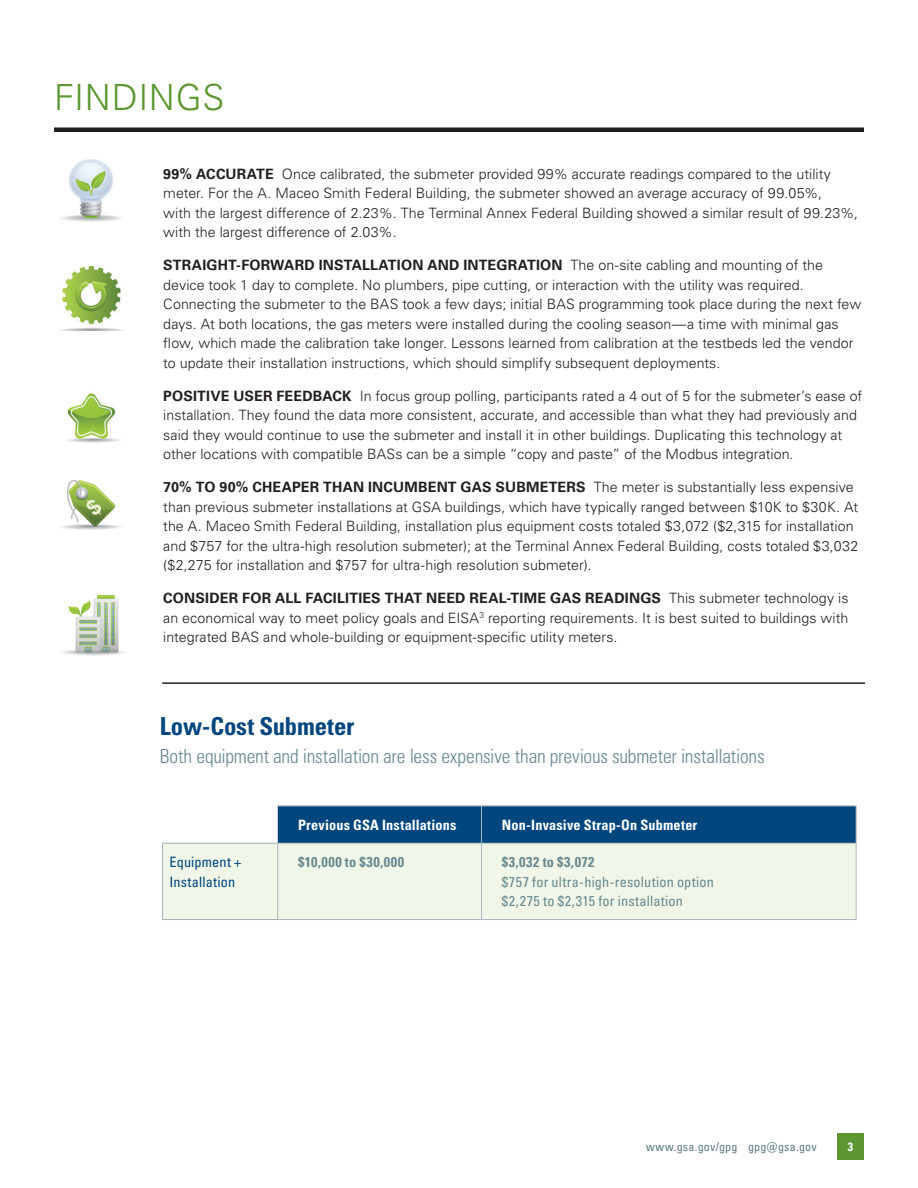
<style>
.page{position:relative;width:918px;height:1188px;background:#fff}
.page>*{position:absolute;margin:0;border:0;box-sizing:border-box;transform-origin:0 0}
.Page_Head{font:300 36px "Univers LT Pro 45";letter-spacing:.015em;color:#5c9731}
.graphic_head_-_Unive{font:700 condensed 24.75px "Univers LT Pro";letter-spacing:-.005em;color:#00467e}
.body_-_u_l{font:300 condensed 19.5px "Univers LT Pro";letter-spacing:-.01em;color:#688990}
.body{font:300 14.25px/19.5px "Univers LT Pro 45";color:#231f20}
.table_body_-_Univers{font:condensed 14.25px "Univers LT Pro";letter-spacing:.015em;color:#688990}
.table_bold_blue_-_Un{font:700 condensed 14.25px "Univers LT Pro";letter-spacing:.015em;color:#fff}
.table_body_-_Univers-2{font:700 condensed 14.25px "Univers LT Pro";letter-spacing:.045em;color:#688990}
.table_medium_blue{font:condensed 14.25px/19.5px "Univers LT Pro";letter-spacing:.01em;color:#00467e}
.t1{font:condensed 12px "Univers LT Pro";letter-spacing:.015em;color:#5c7a80}
.t2{font:700 condensed 12px "Univers LT Pro";color:#fff}
.s1{font-family:"Univers LT Pro 65";font-weight:700}
</style>
<div class="page">
<div style="left:837px;top:1133px;width:27px;height:27px;background:#5c9731"></div>
<img style="left:62px;top:596px;width:63px;height:59px">
<img style="left:67px;top:393px;width:53px;height:50px">
<img style="left:59px;top:266px;width:65px;height:65px">
<hr style="left:54px;top:128px;width:810px;height:4px;background:#231f20">
<img style="left:61px;top:160px;width:60px;height:61px">
<img style="left:61px;top:480px;width:60px;height:50px">
<hr style="left:162px;top:682px;width:703px;height:2px;background:#231f20">
<div style="left:278px;top:807px;width:578px;height:36px;background:#00467e"></div>
<div style="left:163px;top:843px;width:693px;height:77px;background:#f1f7e8"></div>
<hr style="left:278px;top:806px;width:203px;height:1px;background:#abbabe">
<hr style="left:482px;top:806px;width:374px;height:1px;background:#abbabe">
<hr style="left:481px;top:806px;width:1px;height:37px;background:#abbabe">
<hr style="left:856px;top:806px;width:1px;height:37px;background:#abbabe">
<hr style="left:278px;top:843px;width:203px;height:1px;background:#abbabe">
<hr style="left:482px;top:843px;width:374px;height:1px;background:#abbabe">
<hr style="left:481px;top:844px;width:1px;height:75px;background:#abbabe">
<hr style="left:856px;top:844px;width:1px;height:75px;background:#abbabe">
<hr style="left:278px;top:919px;width:203px;height:1px;background:#abbabe">
<hr style="left:482px;top:919px;width:374px;height:1px;background:#abbabe">
<hr style="left:162px;top:843px;width:116px;height:1px;background:#a2b0b4">
<hr style="left:162px;top:844px;width:1px;height:75px;background:#a2b0b4">
<hr style="left:277px;top:844px;width:1px;height:75px;background:#a2b0b4">
<hr style="left:162px;top:919px;width:116px;height:1px;background:#a2b0b4">
<p class="Page_Head" style="left:54px;top:74px;width:172px">FINDINGS</p>
<p class="body" style="left:163px;top:164px;width:696px"><span class="s1">99% ACCURATE</span> Once calibrated, the submeter provided 99% accurate readings compared to the utility meter. For the A. Maceo Smith Federal Building, the submeter showed an average accuracy of 99.05%,<br>with the largest difference of 2.23%. The Terminal Annex Federal Building showed a similar result of 99.23%, with the largest difference of 2.03%.</p>
<p class="body" style="left:163px;top:255px;width:699px"><span class="s1">STRAIGHT-FORWARD INSTALLATION AND INTEGRATION</span> The on-site cabling and mounting of the device took 1 day to complete. No plumbers, pipe cutting, or interaction with the utility was required.<br>Connecting the submeter to the BAS took a few days; initial BAS programming took place during the next few days. At both locations, the gas meters were installed during the cooling season—a time with minimal gas flow, which made the calibration take longer. Lessons learned from calibration at the testbeds led the vendor to update their installation instructions, which should simplify subsequent deployments.</p>
<p class="body" style="left:163px;top:386px;width:701px"><span class="s1">POSITIVE USER FEEDBACK</span> In focus group polling, participants rated a 4 out of 5 for the submeter’s ease of installation. They found the data more consistent, accurate, and accessible than what they had previously and said they would continue to use the submeter and install it in other buildings. Duplicating this technology at other locations with compatible BASs can be a simple “copy and paste” of the Modbus integration.</p>
<p class="body" style="left:163px;top:477px;width:697px"><span class="s1">70% TO 90% CHEAPER THAN INCUMBENT GAS SUBMETERS</span> The meter is substantially less expensive than previous submeter installations at GSA buildings, which have typically ranged between $10K to $30K. At the A. Maceo Smith Federal Building, installation plus equipment costs totaled $3,072 ($2,315 for installation and $757 for the ultra-high resolution submeter); at the Terminal Annex Federal Building, costs totaled $3,032 ($2,275 for installation and $757 for ultra-high resolution submeter).</p>
<p class="body" style="left:163px;top:588px;width:687px;text-align:justify"><span class="s1">CONSIDER FOR ALL FACILITIES THAT NEED REAL-TIME GAS READINGS</span> This submeter technology is an economical way to meet policy goals and EISA<sup>3</sup> reporting requirements. It is best suited to buildings with integrated BAS and whole-building or equipment-specific utility meters.</p>
<p class="graphic_head_-_Unive" style="left:160px;top:711px;width:196px">Low-Cost Submeter</p>
<p class="body_-_u_l" style="left:160px;top:743px;width:606px">Both equipment and installation are less expensive than previous submeter installations</p>
<p class="table_bold_blue_-_Un" style="left:298px;top:816px;width:160px">Previous GSA Installations</p>
<p class="table_bold_blue_-_Un" style="left:502px;top:816px;width:197px">Non-Invasive Strap-On Submeter</p>
<p class="table_medium_blue" style="left:169px;top:852px;width:74px">Equipment +<br>Installation</p>
<p class="table_body_-_Univers-2" style="left:298px;top:853px;width:108px">$10,000 to $30,000</p>
<p class="table_body_-_Univers-2" style="left:502px;top:853px;width:94px">$3,032 to $3,072</p>
<p class="table_body_-_Univers" style="left:502px;top:872px;width:214px">$757 for ultra-high-resolution option</p>
<p class="table_body_-_Univers" style="left:502px;top:892px;width:183px">$2,275 to $2,315 for installation</p>
<p class="t1" style="left:646px;top:1139px;width:172px">www.gsa.gov/gpg gpg@gsa.gov</p>
<p class="t2" style="left:848px;top:1139px;width:7px">3</p>
</div>
